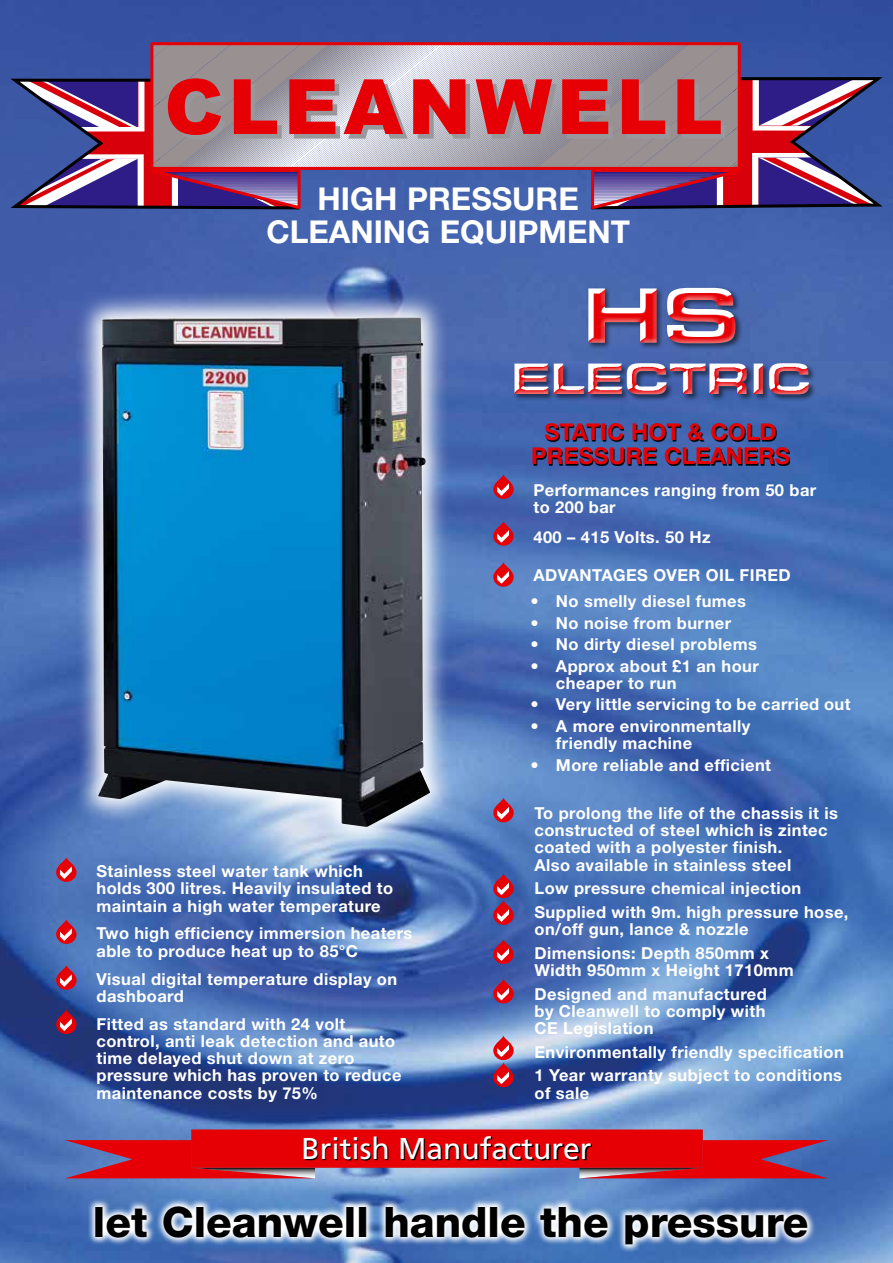
<style>
.page{position:relative;width:893px;height:1263px;background:#fff}
.page>*{position:absolute;margin:0;border:0;box-sizing:border-box;transform-origin:0 0}
.t1{font:75px "Eurostile LT Std Bold Ex 2";color:#e60005}
.t2{font:800 42px "Helvetica Neue LT Std";color:#000}
.t3{font:42px "Eurostile LT Std Bold Ex 2";color:#e60005}
.t4{font:700 31.5px/33px "Helvetica Neue LT Std";color:#fff;text-align:center}
.t5{font:30px "Frutiger LT Std";color:#fff}
.t6{font:700 23.1px/24px "Helvetica Neue LT Std";color:#e60005;text-align:center}
.t7{font:700 16.5px/17.2px "Helvetica Neue LT Std";letter-spacing:.025em;color:#fff}
</style>
<div class="page">
<img style="left:0;top:0;width:893px;height:1263px">
<svg style="left:10px;top:44px;width:873px;height:165px;background:#8e6585"></svg>
<svg style="left:579px;top:1140px;width:249px;height:38px;background:#b72438"></svg>
<svg style="left:65px;top:1140px;width:250px;height:38px;background:#bb283a"></svg>
<div style="left:191px;top:1129px;width:512px;height:39px;background:#e60005"></div>
<svg style="left:305px;top:1137px;width:287px;height:23px"></svg>
<svg style="left:87px;top:1197px;width:729px;height:56px"></svg>
<svg style="left:534px;top:424px;width:256px;height:41px;background:#294271"></svg>
<div style="left:513px;top:286px;width:303px;height:116px;background:#4263ab"></div>
<div style="left:510px;top:285px;width:304px;height:115px;background:#fff;opacity:.8"></div>
<svg style="left:509px;top:282px;width:304px;height:116px"></svg>
<svg style="left:72px;top:290px;width:384px;height:563px;background:#718dc4"></svg>
<img style="left:97px;top:317px;width:333px;height:510px">
<svg style="left:493px;top:474px;width:21px;height:25px"></svg>
<svg style="left:497px;top:483px;width:12px;height:13px"></svg>
<svg style="left:493px;top:521px;width:21px;height:25px"></svg>
<svg style="left:497px;top:530px;width:12px;height:13px"></svg>
<svg style="left:493px;top:562px;width:21px;height:25px"></svg>
<svg style="left:497px;top:571px;width:12px;height:13px"></svg>
<svg style="left:493px;top:797px;width:21px;height:25px"></svg>
<svg style="left:497px;top:807px;width:12px;height:12px"></svg>
<svg style="left:493px;top:873px;width:21px;height:25px"></svg>
<svg style="left:497px;top:882px;width:12px;height:13px"></svg>
<svg style="left:56px;top:919px;width:21px;height:25px"></svg>
<svg style="left:60px;top:928px;width:12px;height:13px"></svg>
<svg style="left:56px;top:857px;width:21px;height:25px"></svg>
<svg style="left:60px;top:866px;width:12px;height:13px"></svg>
<svg style="left:493px;top:1035px;width:21px;height:25px"></svg>
<svg style="left:497px;top:1044px;width:12px;height:13px"></svg>
<svg style="left:56px;top:1009px;width:21px;height:25px"></svg>
<svg style="left:60px;top:1018px;width:12px;height:13px"></svg>
<svg style="left:493px;top:978px;width:21px;height:25px"></svg>
<svg style="left:497px;top:988px;width:12px;height:12px"></svg>
<svg style="left:493px;top:1062px;width:21px;height:25px"></svg>
<svg style="left:497px;top:1071px;width:12px;height:13px"></svg>
<svg style="left:493px;top:939px;width:21px;height:25px"></svg>
<svg style="left:497px;top:948px;width:12px;height:13px"></svg>
<svg style="left:493px;top:900px;width:21px;height:25px"></svg>
<svg style="left:497px;top:909px;width:12px;height:13px"></svg>
<svg style="left:56px;top:965px;width:21px;height:25px"></svg>
<svg style="left:60px;top:974px;width:12px;height:13px"></svg>
<h3 class="t4" style="left:266px;top:181px;width:365px">HIGH PRESSURE<br>CLEANING EQUIPMENT</h3>
<h1 class="t1" style="left:583px;top:263px;width:159px">HS</h1>
<h2 class="t3" style="left:511px;top:349px;width:301px">ELECTRIC</h2>
<h3 class="t6" style="left:531px;top:420px;width:260px">STATIC HOT &amp; COLD<br>PRESSURE CLEANERS</h3>
<p class="t7" style="left:97px;top:862px;width:298px">Stainless steel water tank which holds 300 litres. Heavily insulated to maintain a high water temperature</p>
<p class="t7" style="left:97px;top:924px;width:317px">Two high efficiency immersion heaters able to produce heat up to 85°C</p>
<p class="t7" style="left:97px;top:970px;width:302px">Visual digital temperature display on dashboard</p>
<p class="t7" style="left:97px;top:1015px;width:306px">Fitted as standard with 24 volt control, anti leak detection and auto time delayed shut down at zero pressure which has proven to reduce maintenance costs by 75%</p>
<p class="t7" style="left:533px;top:481px;width:284px">Performances ranging from 50 bar to 200 bar</p>
<p class="t7" style="left:533px;top:528px;width:179px">400 – 415 Volts. 50 Hz</p>
<p class="t7" style="left:533px;top:566px;width:259px">ADVANTAGES OVER OIL FIRED</p>
<p class="t7" style="left:530px;top:592px;width:217px">• No smelly diesel fumes</p>
<p class="t7" style="left:530px;top:614px;width:202px">• No noise from burner</p>
<p class="t7" style="left:530px;top:635px;width:228px">• No dirty diesel problems</p>
<p class="t7" style="left:556px;top:657px;width:204px;text-indent:-25px">• Approx about £1 an hour cheaper to run</p>
<p class="t7" style="left:530px;top:695px;width:322px">• Very little servicing to be carried out</p>
<p class="t7" style="left:556px;top:717px;width:196px;text-indent:-25px">• A more environmentally friendly machine</p>
<p class="t7" style="left:530px;top:756px;width:242px">• More reliable and efficient</p>
<p class="t7" style="left:534px;top:804px;width:305px">To prolong the life of the chassis it is constructed of steel which is zintec coated with a polyester finish.<br>Also available in stainless steel</p>
<p class="t7" style="left:534px;top:876px;width:315px;line-height:23.7px">Low pressure chemical injection<br>Supplied with 9m. high pressure hose,</p>
<p class="t7" style="left:534px;top:917px;width:236px;line-height:23.7px">on/off gun, lance &amp; nozzle<br>Dimensions: Depth 850mm x</p>
<p class="t7" style="left:534px;top:958px;width:261px;line-height:23.7px">Width 950mm x Height 1710mm<br>Designed and manufactured</p>
<p class="t7" style="left:534px;top:1002px;width:232px">by Cleanwell to comply with<br>CE Legislation</p>
<p class="t7" style="left:534px;top:1040px;width:311px;line-height:23.7px">Environmentally friendly specification<br>1 Year warranty subject to conditions</p>
<p class="t7" style="left:534px;top:1084px;width:56px">of sale</p>
<h3 class="t5" style="left:301px;top:1130px;width:292px">British Manufacturer</h3>
<h2 class="t2" style="left:93px;top:1197px;width:717px">let Cleanwell handle the pressure</h2>
</div>
